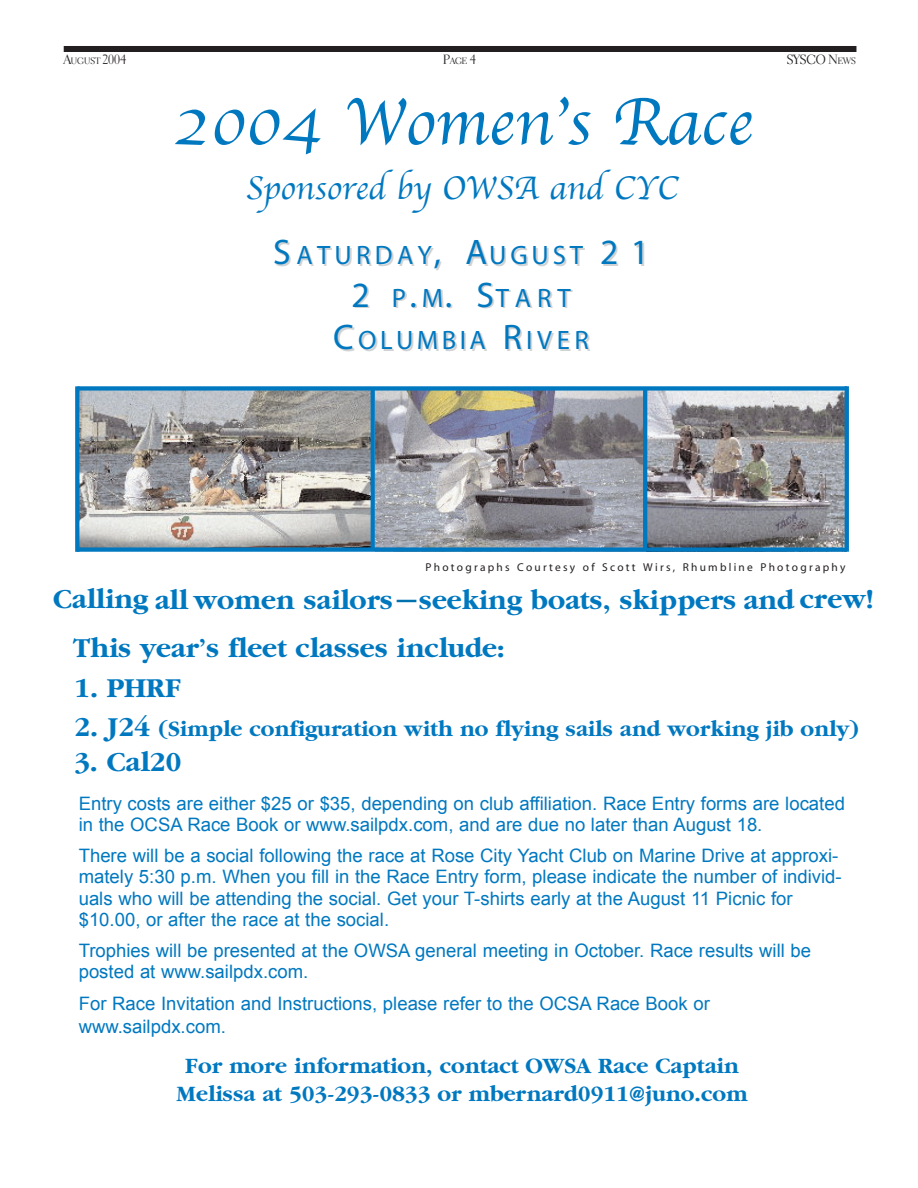
<style>
.page{position:relative;width:918px;height:1188px;background:#fff}
.page>*{position:absolute;margin:0;border:0;box-sizing:border-box;transform-origin:0 0}
.t1{font:68.4px "Apple Chancery";color:#0078c0}
.t2{font:34.2px "Apple Chancery";color:#0078c0}
.t3{font:700 28.5px/47.8px "Garamond";color:#0078c0}
.t4{font:26.7px/42.8px "Myriad";letter-spacing:.16em;color:#0078c0;text-align:center}
.t5{font:700 25.65px "Times";color:#0071ad}
.t6{font:700 22.8px/27.3px "Garamond";color:#0078c0;text-align:center}
.t7{font:18.45px/21.3px "Arial";color:#0078c0}
.t8{font:13.5px "Electra LH Display";color:#231f20}
.t9{font:11.4px "Myriad";letter-spacing:.2em;color:#231f20}
.t10{font:9.45px "Electra LH Display";color:#231f20}
.s1{font-size:9.45px}
.s2{font-size:13.5px}
.s3{font-size:35.55px}
.s4{font-size:28.5px}
</style>
<div class="page">
<img style="left:375px;top:391px;width:268px;height:156px">
<img style="left:79px;top:391px;width:292px;height:156px">
<img style="left:647px;top:391px;width:198px;height:156px">
<svg style="left:371px;top:391px;width:4px;height:156px"></svg>
<hr style="left:643px;top:388px;width:4px;height:162px;background:#0078c0">
<div style="left:77px;top:386px;width:770px;height:5px;background:#0078c0"></div>
<div style="left:77px;top:547px;width:769px;height:5px;background:#0078c0"></div>
<svg style="left:845px;top:386px;width:4px;height:166px"></svg>
<svg style="left:75px;top:386px;width:4px;height:166px"></svg>
<div style="left:64px;top:46px;width:792px;height:6px;background:#231f20"></div>
<p class="t8" style="left:64px;top:51px;width:64px">A<span class="s1">UGUST</span> 2004</p>
<p class="t10" style="left:443px;top:55px;width:34px"><span class="s2">P</span>AGE <span class="s2">4</span></p>
<p class="t8" style="left:787px;top:51px;width:71px">SYSCO N<span class="s1">EWS</span></p>
<h1 class="t1" style="left:172px;top:68px;width:582px">2004 Women’s Race</h1>
<h2 class="t2" style="left:246px;top:161px;width:434px">Sponsored by OWSA and CYC</h2>
<h3 class="t4" style="left:273px;top:235px;width:378px"><span class="s3">S</span>ATURDAY<span class="s3">, A</span>UGUST <span class="s3">2 1<br>2</span> P<span class="s3">.</span>M<span class="s3">. S</span>TART<br><span class="s3">C</span>OLUMBIA <span class="s3">R</span>IVER</h3>
<p class="t9" style="left:425px;top:561px;width:422px">Photographs Courtesy of Scott Wirs, Rhumbline Photography</p>
<h3 class="t3" style="left:73px;top:576px;width:802px;text-indent:-20px">Calling all women sailors seeking boats, skippers and crew!<br>This year’s fleet classes include:</h3>
<h3 class="t3" style="left:74px;top:665px;width:108px">1. PHRF</h3>
<p class="t6" style="left:74px;top:715px;width:786px"><span class="s4">2. J24</span> (Simple configuration with no flying sails and working jib only)</p>
<h3 class="t3" style="left:74px;top:739px;width:109px">3. Cal20</h3>
<p class="t7" style="left:79px;top:793px;width:768px">Entry costs are either $25 or $35, depending on club affiliation. Race Entry forms are located in the OCSA Race Book or www.sailpdx.com, and are due no later than August 18.</p>
<p class="t7" style="left:79px;top:845px;width:764px">There will be a social following the race at Rose City Yacht Club on Marine Drive at approxi&shy;mately 5:30 p.m. When you fill in the Race Entry form, please indicate the number of individ&shy;uals who will be attending the social. Get your T-shirts early at the August 11 Picnic for $10.00, or after the race at the social.</p>
<p class="t7" style="left:79px;top:939px;width:734px">Trophies will be presented at the OWSA general meeting in October. Race results will be posted at www.sailpdx.com.</p>
<p class="t7" style="left:79px;top:992px;width:633px;line-height:22.8px">For Race Invitation and Instructions, please refer to the OCSA Race Book or www.sailpdx.com.</p>
<p class="t6" style="left:177px;top:1053px;width:572px">For more information, contact OWSA Race Captain<br>Melissa at 503-293-0833 or mbernard0911@juno.com</p>
<h3 class="t5" style="left:394px;top:582px;width:27px">—</h3>
</div>
